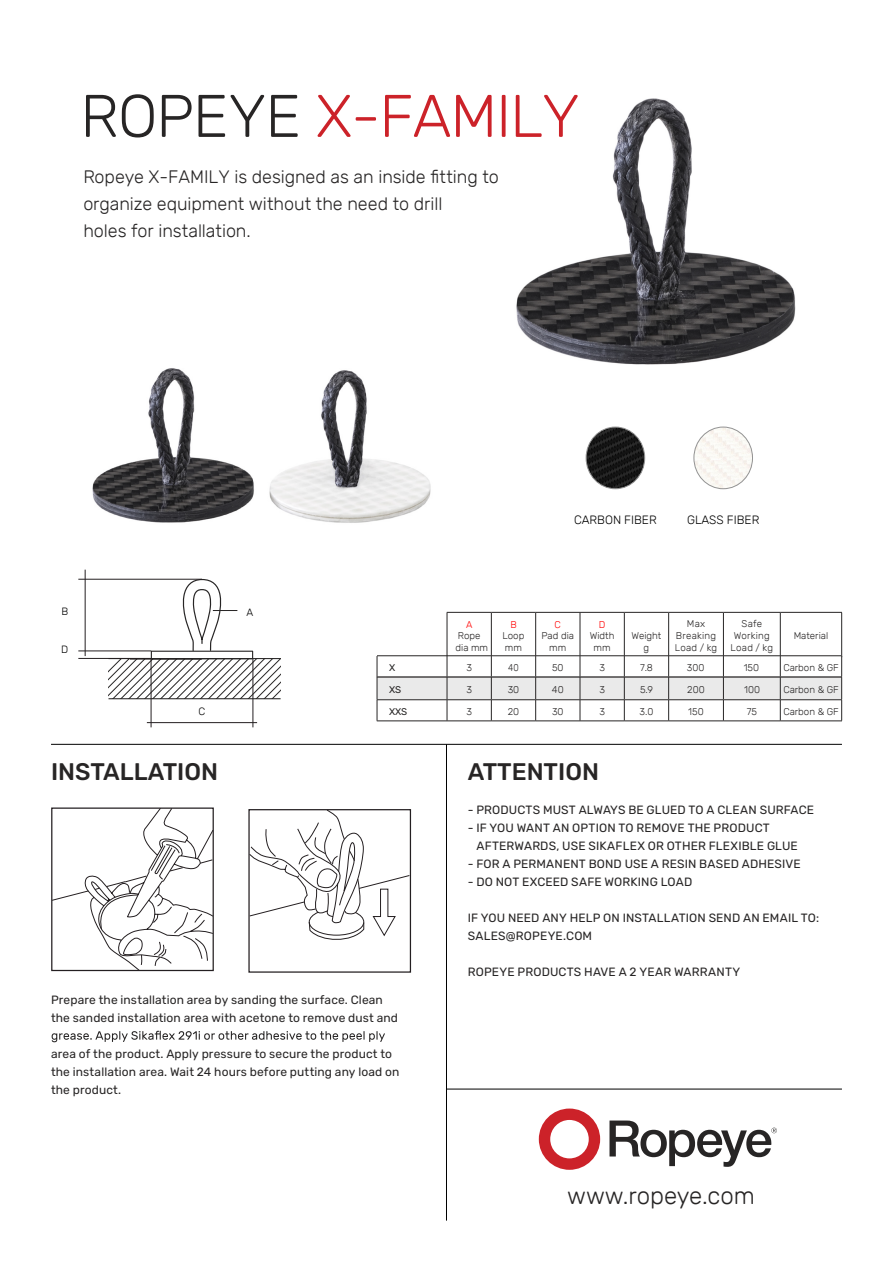
<style>
.page{position:relative;width:893px;height:1263px;background:#fff}
.page>*{position:absolute;margin:0;border:0;box-sizing:border-box;transform-origin:0 0}
.t1{font:300 60px "Rubik";letter-spacing:-.02em;color:#cc2229}
.t2{font:500 24px "Rubik";color:#272525}
.t3{font:300 24px "Rubik";color:#272525}
.t4{font:300 18px/27px "Rubik";letter-spacing:-.005em;color:#272525}
.t5{font:12px/18px "Rubik";letter-spacing:.01em;color:#272525}
.t6{font:300 12px "Rubik";color:#000}
.t7{font:300 10.5px "Rubik";color:#000}
.t8{font:300 9.75px/11.7px "Rubik";color:#272525;text-align:center}
.t9{font:300 9.75px/12px "Rubik";letter-spacing:.025em;color:#272525;text-align:center}
.t10{font:300 9.75px/12px "Rubik";letter-spacing:.02em;color:#272525;text-align:center}
.t11{font:9.75px "Rubik";color:#272525}
.t12{font:300 9.75px "Rubik";color:#f00}
.t13{font:300 9.75px "Rubik";color:#272525;scale:.89 1}
.s1{color:#272525}
</style>
<div class="page">
<svg style="left:539px;top:1108px;width:61px;height:62px"></svg>
<svg style="left:609px;top:1120px;width:168px;height:47px"></svg>
<hr style="left:446px;top:744px;width:1px;height:476px;background:#000">
<hr style="left:446px;top:1089px;width:396px;height:1px;background:#000">
<hr style="left:51px;top:744px;width:791px;height:1px;background:#000">
<svg style="left:52px;top:1031px;width:333px;height:11px"></svg>
<div style="left:248px;top:809px;width:163px;height:164px;border:1px solid #241f21"></div>
<svg style="left:51px;top:807px;width:163px;height:164px"></svg>
<svg style="left:249px;top:809px;width:161px;height:134px"></svg>
<hr style="left:447px;top:612px;width:44px;height:1px;background:#272525">
<hr style="left:491px;top:612px;width:45px;height:1px;background:#272525">
<hr style="left:491px;top:613px;width:1px;height:44px;background:#272525">
<hr style="left:536px;top:612px;width:44px;height:1px;background:#272525">
<hr style="left:535px;top:613px;width:1px;height:44px;background:#272525">
<hr style="left:580px;top:612px;width:44px;height:1px;background:#272525">
<hr style="left:580px;top:613px;width:1px;height:44px;background:#272525">
<hr style="left:624px;top:612px;width:45px;height:1px;background:#272525">
<hr style="left:624px;top:613px;width:1px;height:44px;background:#272525">
<hr style="left:669px;top:612px;width:54px;height:1px;background:#272525">
<hr style="left:668px;top:613px;width:1px;height:44px;background:#272525">
<hr style="left:723px;top:612px;width:57px;height:1px;background:#272525">
<hr style="left:723px;top:613px;width:1px;height:44px;background:#272525">
<hr style="left:780px;top:612px;width:62px;height:1px;background:#272525">
<hr style="left:780px;top:613px;width:1px;height:44px;background:#272525">
<hr style="left:841px;top:613px;width:1px;height:44px;background:#272525">
<hr style="left:377px;top:721px;width:70px;height:1px;background:#272525">
<hr style="left:447px;top:721px;width:44px;height:1px;background:#272525">
<hr style="left:491px;top:721px;width:45px;height:1px;background:#272525">
<hr style="left:536px;top:721px;width:44px;height:1px;background:#272525">
<hr style="left:580px;top:721px;width:44px;height:1px;background:#272525">
<hr style="left:624px;top:721px;width:45px;height:1px;background:#272525">
<hr style="left:669px;top:721px;width:54px;height:1px;background:#272525">
<hr style="left:723px;top:721px;width:57px;height:1px;background:#272525">
<hr style="left:780px;top:721px;width:62px;height:1px;background:#272525">
<hr style="left:78px;top:651px;width:73px;height:1px;background:#241f21">
<hr style="left:78px;top:658px;width:73px;height:1px;background:#241f21">
<hr style="left:78px;top:579px;width:124px;height:1px;background:#241f21">
<hr style="left:85px;top:570px;width:1px;height:86px;background:#241f21">
<hr style="left:151px;top:659px;width:1px;height:68px;background:#241f21">
<hr style="left:253px;top:659px;width:1px;height:68px;background:#241f21">
<hr style="left:147px;top:722px;width:110px;height:1px;background:#241f21">
<svg style="left:109px;top:578px;width:172px;height:121px"></svg>
<img style="left:694px;top:427px;width:58px;height:62px">
<div style="left:694px;top:427px;width:59px;height:62px;border:1px solid #939393;border-radius:50%"></div>
<img style="left:586px;top:427px;width:59px;height:62px">
<div style="left:586px;top:427px;width:59px;height:62px;border:1px solid #939393;border-radius:50%"></div>
<img style="left:92px;top:368px;width:339px;height:155px">
<img style="left:516px;top:98px;width:280px;height:267px">
<hr style="left:447px;top:613px;width:1px;height:64px;background:#272525">
<svg style="left:377px;top:656px;width:465px;height:65px"></svg>
<hr style="left:377px;top:677px;width:70px;height:1px;background:#272525">
<hr style="left:447px;top:677px;width:44px;height:1px;background:#272525">
<hr style="left:491px;top:677px;width:45px;height:1px;background:#272525">
<hr style="left:536px;top:677px;width:44px;height:1px;background:#272525">
<hr style="left:580px;top:677px;width:44px;height:1px;background:#272525">
<hr style="left:624px;top:677px;width:45px;height:1px;background:#272525">
<hr style="left:669px;top:677px;width:54px;height:1px;background:#272525">
<hr style="left:723px;top:677px;width:57px;height:1px;background:#272525">
<hr style="left:780px;top:677px;width:62px;height:1px;background:#272525">
<hr style="left:377px;top:655px;width:465px;height:1px;background:#272525">
<h1 class="t1" style="left:80px;top:83px;width:501px"><span class="s1">ROPEYE</span> X-FAMILY</h1>
<h3 class="t4" style="left:83px;top:164px;width:417px">Ropeye X-FAMILY is designed as an inside fitting to organize equipment without the need to drill<br>holes for installation.</h3>
<p class="t7" style="left:61px;top:605px;width:8px">B</p>
<p class="t7" style="left:61px;top:644px;width:9px">D</p>
<p class="t7" style="left:199px;top:705px;width:8px">C</p>
<h2 class="t2" style="left:51px;top:758px;width:168px">INSTALLATION</h2>
<p class="t7" style="left:246px;top:606px;width:8px">A</p>
<p class="t6" style="left:574px;top:513px;width:84px">CARBON FIBER</p>
<p class="t6" style="left:687px;top:513px;width:74px">GLASS FIBER</p>
<p class="t12" style="left:466px;top:619px;width:8px">A</p>
<p class="t8" style="left:455px;top:630px;width:34px;text-align:left">Rope dia mm</p>
<p class="t12" style="left:510px;top:619px;width:8px">B</p>
<p class="t8" style="left:503px;top:630px;width:23px;text-align:left">Loop mm</p>
<p class="t12" style="left:555px;top:619px;width:8px">C</p>
<p class="t8" style="left:542px;top:630px;width:34px">Pad dia mm</p>
<p class="t12" style="left:599px;top:619px;width:8px">D</p>
<p class="t8" style="left:590px;top:630px;width:26px">Width mm</p>
<p class="t8" style="left:632px;top:630px;width:31px">Weight g</p>
<p class="t9" style="left:675px;top:618px;width:44px">Max<br>Breaking<br>Load / kg</p>
<p class="t10" style="left:731px;top:618px;width:44px">Safe<br>Working<br>Load / kg</p>
<p class="t8" style="left:794px;top:630px;width:36px">Material</p>
<p class="t11" style="left:389px;top:662px;width:8px">X</p>
<p class="t8" style="left:466px;top:662px;width:7px">3</p>
<p class="t13" style="left:508px;top:662px;width:13px">40</p>
<p class="t8" style="left:552px;top:662px;width:13px">50</p>
<p class="t8" style="left:599px;top:662px;width:7px">3</p>
<p class="t8" style="left:640px;top:662px;width:14px">7.8</p>
<p class="t8" style="left:687px;top:662px;width:19px">300</p>
<p class="t8" style="left:744px;top:662px;width:17px">150</p>
<p class="t8" style="left:783px;top:662px;width:57px">Carbon &amp; GF</p>
<p class="t11" style="left:389px;top:684px;width:14px">XS</p>
<p class="t8" style="left:466px;top:684px;width:7px">3</p>
<p class="t8" style="left:508px;top:684px;width:13px">30</p>
<p class="t8" style="left:552px;top:684px;width:13px">40</p>
<p class="t8" style="left:599px;top:684px;width:7px">3</p>
<p class="t8" style="left:640px;top:684px;width:14px">5.9</p>
<p class="t8" style="left:687px;top:684px;width:19px">200</p>
<p class="t8" style="left:744px;top:684px;width:17px">100</p>
<p class="t8" style="left:783px;top:684px;width:57px">Carbon &amp; GF</p>
<p class="t11" style="left:389px;top:706px;width:20px">XXS</p>
<p class="t8" style="left:466px;top:706px;width:7px">3</p>
<p class="t8" style="left:508px;top:706px;width:13px">20</p>
<p class="t8" style="left:552px;top:706px;width:13px">30</p>
<p class="t8" style="left:599px;top:706px;width:7px">3</p>
<p class="t8" style="left:640px;top:706px;width:15px">3.0</p>
<p class="t8" style="left:688px;top:706px;width:17px">150</p>
<p class="t8" style="left:747px;top:706px;width:12px">75</p>
<p class="t8" style="left:783px;top:706px;width:57px">Carbon &amp; GF</p>
<h2 class="t2" style="left:468px;top:758px;width:133px">ATTENTION</h2>
<p class="t5" style="left:468px;top:801px;width:348px">- PRODUCTS MUST ALWAYS BE GLUED TO A CLEAN SURFACE</p>
<p class="t5" style="left:476px;top:819px;width:323px;text-indent:-9px">- IF YOU WANT AN OPTION TO REMOVE THE PRODUCT<br>AFTERWARDS, USE SIKAFLEX OR OTHER FLEXIBLE GLUE</p>
<p class="t5" style="left:468px;top:855px;width:335px">- FOR A PERMANENT BOND USE A RESIN BASED ADHESIVE</p>
<p class="t5" style="left:468px;top:873px;width:226px">- DO NOT EXCEED SAFE WORKING LOAD</p>
<p class="t5" style="left:468px;top:909px;width:353px">IF YOU NEED ANY HELP ON INSTALLATION SEND AN EMAIL TO:<br>SALES@ROPEYE.COM</p>
<p class="t5" style="left:468px;top:963px;width:274px">ROPEYE PRODUCTS HAVE A 2 YEAR WARRANTY</p>
<p class="t5" style="left:51px;top:991px;width:348px">Prepare the installation area by sanding the surface. Clean the sanded installation area with acetone to remove dust and</p>
<p class="t5" style="left:51px;top:1045px;width:350px">area of the product. Apply pressure to secure the product to the installation area. Wait 24 hours before putting any load on the product.</p>
<h2 class="t3" style="left:567px;top:1182px;width:189px">www.ropeye.com</h2>
</div>
